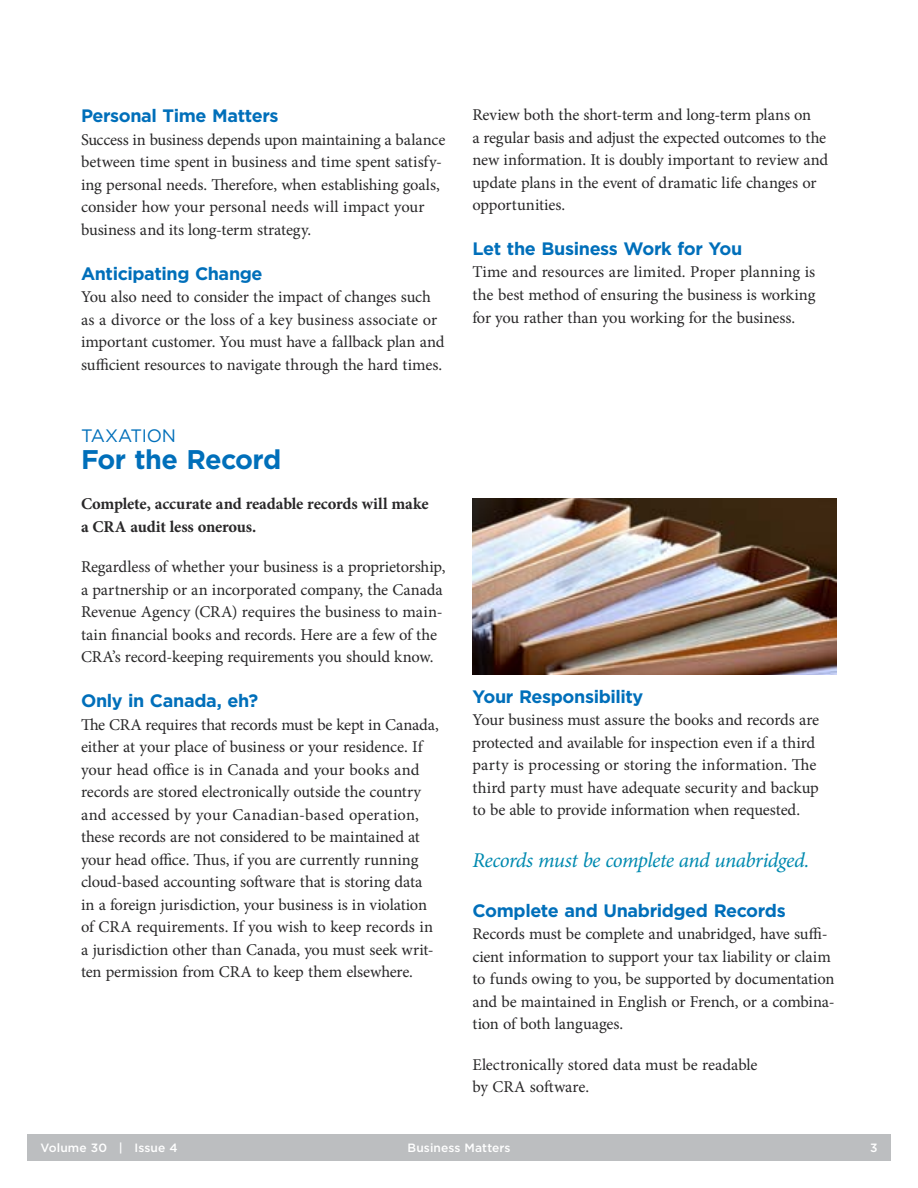
<style>
.page{position:relative;width:918px;height:1188px;background:#fff}
.page>*{position:absolute;margin:0;border:0;box-sizing:border-box;transform-origin:0 0}
.t1{font:700 27px "Gotham";letter-spacing:-.025em;color:#006fba}
.t2{font:italic 21px "Minion Pro";letter-spacing:-.03em;color:#008ab0}
.t3{font:700 18px "Gotham";letter-spacing:-.02em;color:#006fba}
.t4{font:18px "Gotham";letter-spacing:-.015em;color:#006fba}
.t5{font:16.5px/22.5px "Minion Pro";letter-spacing:-.005em;color:#292829}
.t6{font:700 16.5px/22.5px "Minion Pro";letter-spacing:-.01em;color:#292829}
.t7{font:500 12px "Gotham";letter-spacing:.01em;color:#fff}
</style>
<div class="page">
<div style="left:27px;top:1134px;width:864px;height:27px;background:#bcbec0"></div>
<img style="left:472px;top:499px;width:365px;height:176px">
<p class="t3" style="left:81px;top:104px;width:199px">Personal Time Matters</p>
<p class="t5" style="left:81px;top:128px;width:366px">Success in business depends upon maintaining a balance between time spent in business and time spent satisfy&shy;ing personal needs. Therefore, when establishing goals, consider how your personal needs will impact your business and its long-term strategy.</p>
<p class="t3" style="left:81px;top:262px;width:183px">Anticipating Change</p>
<p class="t5" style="left:81px;top:286px;width:365px">You also need to consider the impact of changes such as a divorce or the loss of a key business associate or important customer. You must have a fallback plan and sufficient resources to navigate through the hard times.</p>
<p class="t4" style="left:81px;top:424px;width:97px">TAXATION</p>
<h1 class="t1" style="left:81px;top:441px;width:202px">For the Record</h1>
<p class="t6" style="left:81px;top:493px;width:349px">Complete, accurate and readable records will make a CRA audit less onerous.</p>
<p class="t5" style="left:81px;top:556px;width:366px">Regardless of whether your business is a proprietorship, a partnership or an incorporated company, the Canada Revenue Agency (CRA) requires the business to main&shy;tain financial books and records. Here are a few of the CRA’s record-keeping requirements you should know.</p>
<p class="t3" style="left:81px;top:689px;width:179px">Only in Canada, eh?</p>
<p class="t5" style="left:81px;top:713px;width:359px">The CRA requires that records must be kept in Canada, either at your place of business or your residence. If your head office is in Canada and your books and records are stored electronically outside the country and accessed by your Canadian-based operation, these records are not considered to be maintained at your head office. Thus, if you are currently running cloud-based accounting software that is storing data in a foreign jurisdiction, your business is in violation of CRA requirements. If you wish to keep records in a jurisdiction other than Canada, you must seek writ&shy;ten permission from CRA to keep them elsewhere.</p>
<p class="t5" style="left:472px;top:104px;width:357px">Review both the short-term and long-term plans on<br>a regular basis and adjust the expected outcomes to the new information. It is doubly important to review and update plans in the event of dramatic life changes or opportunities.</p>
<p class="t3" style="left:472px;top:237px;width:271px">Let the Business Work for You</p>
<p class="t5" style="left:472px;top:261px;width:344px;text-align:justify">Time and resources are limited. Proper planning is the best method of ensuring the business is working for you rather than you working for the business.</p>
<p class="t3" style="left:472px;top:685px;width:172px">Your Responsibility</p>
<p class="t5" style="left:472px;top:709px;width:348px">Your business must assure the books and records are protected and available for inspection even if a third party is processing or storing the information. The third party must have adequate security and backup to be able to provide information when requested.</p>
<p class="t2" style="left:472px;top:846px;width:338px">Records must be complete and unabridged.</p>
<p class="t3" style="left:472px;top:898px;width:315px">Complete and Unabridged Records</p>
<p class="t5" style="left:472px;top:923px;width:364px">Records must be complete and unabridged, have suffi&shy;cient information to support your tax liability or claim to funds owing to you, be supported by documentation and be maintained in English or French, or a combina&shy;tion of both languages.</p>
<p class="t5" style="left:472px;top:1053px;width:286px">Electronically stored data must be readable by CRA software.</p>
<p class="t7" style="left:40px;top:1140px;width:139px">Volume 30 | Issue 4</p>
<p class="t7" style="left:407px;top:1140px;width:105px">Business Matters</p>
<p class="t7" style="left:870px;top:1140px;width:9px">3</p>
</div>
